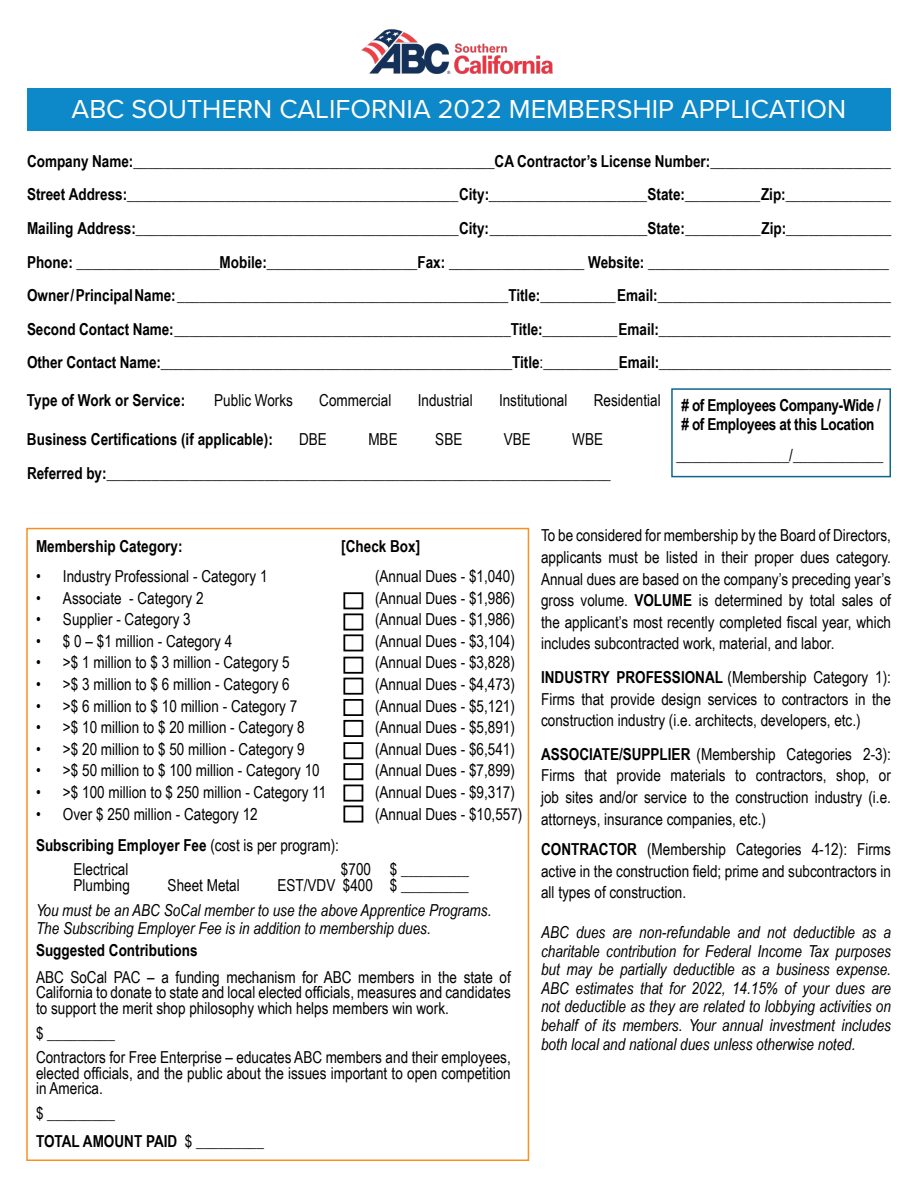
<style>
.page{position:relative;width:918px;height:1188px;background:#fff}
.page>*{position:absolute;margin:0;border:0;box-sizing:border-box;transform-origin:0 0}
.t1{font:27px "Proxima Nova";color:#fff}
.t2{font:16.5px/21.6px "Arial Narrow";color:#000}
.t3{font:italic 16.5px/18.6px "Arial Narrow";color:#000}
.t4{font:700 16.5px "Arial Narrow";color:#000}
.t5{font:700 16.5px/18.6px "Arial Narrow";letter-spacing:-.02em;color:#000}
.s1{font-weight:700}
</style>
<div class="page">
<img style="left:351px;top:29px;width:215px;height:60px">
<div style="left:343px;top:613px;width:20px;height:18px;border:2px solid #000"></div>
<div style="left:343px;top:657px;width:20px;height:17px;border:2px solid #000"></div>
<div style="left:343px;top:699px;width:20px;height:17px;border:2px solid #000"></div>
<div style="left:343px;top:742px;width:20px;height:17px;border:2px solid #000"></div>
<div style="left:343px;top:785px;width:20px;height:17px;border:2px solid #000"></div>
<div style="left:343px;top:592px;width:20px;height:17px;border:2px solid #000"></div>
<div style="left:343px;top:634px;width:20px;height:17px;border:2px solid #000"></div>
<div style="left:343px;top:678px;width:20px;height:17px;border:2px solid #000"></div>
<div style="left:343px;top:720px;width:20px;height:17px;border:2px solid #000"></div>
<div style="left:343px;top:763px;width:20px;height:17px;border:2px solid #000"></div>
<div style="left:343px;top:805px;width:20px;height:18px;border:2px solid #000"></div>
<div style="left:26px;top:528px;width:503px;height:633px;border:2px solid #f79022"></div>
<div style="left:27px;top:89px;width:864px;height:42px;background:#0d88c8"></div>
<div style="left:671px;top:388px;width:220px;height:89px;border:2px solid #0c668d"></div>
<h1 class="t1" style="left:72px;top:89px;width:776px">ABC SOUTHERN CALIFORNIA 2022 MEMBERSHIP APPLICATION</h1>
<p class="t2" style="left:27px;top:144px;width:866px;line-height:33.6px"><span class="s1">Company Name:</span>________________________________________________<span class="s1">CA Contractor’s License Number:</span>________________________ <span class="s1">Street Address:</span>____________________________________________ <span class="s1">City:</span>_____________________ <span class="s1">State:</span>__________ <span class="s1">Zip:</span>______________ <span class="s1">Mailing Address:</span>___________________________________________ <span class="s1">City:</span> _____________________<span class="s1">State:</span> __________ <span class="s1">Zip:</span>______________ <span class="s1">Phone:</span> ___________________<span class="s1">Mobile:</span>____________________<span class="s1">Fax:</span> __________________ <span class="s1">Website:</span> ________________________________ <span class="s1">Owner/Principal Name:</span> ____________________________________________<span class="s1">Title:</span>__________ <span class="s1">Email:</span>_______________________________ <span class="s1">Second Contact Name:</span> _____________________________________________<span class="s1">Title:</span>__________ <span class="s1">Email:</span>_______________________________ <span class="s1">Other Contact Name:</span>_______________________________________________<span class="s1">Title</span>:__________ <span class="s1">Email:</span>_______________________________</p>
<p class="t4" style="left:27px;top:388px;width:160px">Type of Work or Service:</p>
<p class="t2" style="left:214px;top:389px;width:80px">Public Works</p>
<p class="t2" style="left:319px;top:389px;width:74px">Commercial</p>
<p class="t2" style="left:418px;top:389px;width:56px">Industrial</p>
<p class="t2" style="left:499px;top:389px;width:70px">Institutional</p>
<p class="t2" style="left:594px;top:389px;width:68px">Residential</p>
<p class="t4" style="left:27px;top:426px;width:247px">Business Certifications (if applicable):</p>
<p class="t2" style="left:299px;top:427px;width:29px">DBE</p>
<p class="t2" style="left:368px;top:427px;width:31px">MBE</p>
<p class="t2" style="left:435px;top:427px;width:29px">SBE</p>
<p class="t2" style="left:504px;top:427px;width:29px">VBE</p>
<p class="t2" style="left:572px;top:427px;width:32px">WBE</p>
<p class="t2" style="left:27px;top:462px;width:585px"><span class="s1">Referred by:</span>___________________________________________________________________</p>
<p class="t5" style="left:681px;top:395px;width:201px"># of Employees Company-Wide / # of Employees at this Location</p>
<p class="t2" style="left:676px;top:444px;width:208px">_______________/____________</p>
<p class="t4" style="left:36px;top:534px;width:148px">Membership Category:</p>
<p class="t4" style="left:341px;top:534px;width:80px">[Check Box]</p>
<p class="t2" style="left:36px;top:565px;width:233px">• Industry Professional - Category 1</p>
<p class="t2" style="left:375px;top:565px;width:141px">(Annual Dues - $1,040)</p>
<p class="t2" style="left:36px;top:586px;width:169px">• Associate - Category 2</p>
<p class="t2" style="left:375px;top:586px;width:141px">(Annual Dues - $1,986)</p>
<p class="t2" style="left:36px;top:608px;width:156px">• Supplier - Category 3</p>
<p class="t2" style="left:375px;top:608px;width:141px">(Annual Dues - $1,986)</p>
<p class="t2" style="left:36px;top:630px;width:198px">• $ 0 – $1 million - Category 4</p>
<p class="t2" style="left:375px;top:630px;width:141px">(Annual Dues - $3,104)</p>
<p class="t2" style="left:36px;top:651px;width:255px">• &gt;$ 1 million to $ 3 million - Category 5</p>
<p class="t2" style="left:375px;top:651px;width:141px">(Annual Dues - $3,828)</p>
<p class="t2" style="left:36px;top:673px;width:255px">• &gt;$ 3 million to $ 6 million - Category 6</p>
<p class="t2" style="left:375px;top:673px;width:141px">(Annual Dues - $4,473)</p>
<p class="t2" style="left:36px;top:694px;width:263px">• &gt;$ 6 million to $ 10 million - Category 7</p>
<p class="t2" style="left:375px;top:694px;width:141px">(Annual Dues - $5,121)</p>
<p class="t2" style="left:36px;top:716px;width:270px">• &gt;$ 10 million to $ 20 million - Category 8</p>
<p class="t2" style="left:375px;top:716px;width:141px">(Annual Dues - $5,891)</p>
<p class="t2" style="left:36px;top:738px;width:270px">• &gt;$ 20 million to $ 50 million - Category 9</p>
<p class="t2" style="left:375px;top:738px;width:141px">(Annual Dues - $6,541)</p>
<p class="t2" style="left:36px;top:759px;width:285px">• &gt;$ 50 million to $ 100 million - Category 10</p>
<p class="t2" style="left:375px;top:759px;width:141px">(Annual Dues - $7,899)</p>
<p class="t2" style="left:36px;top:781px;width:292px">• &gt;$ 100 million to $ 250 million - Category 11</p>
<p class="t2" style="left:375px;top:781px;width:141px">(Annual Dues - $9,317)</p>
<p class="t2" style="left:36px;top:802px;width:223px">• Over $ 250 million - Category 12</p>
<p class="t2" style="left:375px;top:802px;width:149px">(Annual Dues - $10,557)</p>
<p class="t2" style="left:74px;top:832px;width:267px;line-height:24.6px;text-indent:-38px"><span class="s1">Subscribing Employer Fee</span> (cost is per program):<br>Electrical</p>
<p class="t2" style="left:341px;top:858px;width:129px">$700 $ _________</p>
<p class="t2" style="left:74px;top:874px;width:58px">Plumbing</p>
<p class="t2" style="left:168px;top:874px;width:74px">Sheet Metal</p>
<p class="t2" style="left:277px;top:874px;width:193px">EST/VDV $400 $ _________</p>
<p class="t3" style="left:36px;top:900px;width:457px">You must be an ABC SoCal member to use the above Apprentice Programs.<br>The Subscribing Employer Fee is in addition to membership dues.</p>
<p class="t4" style="left:36px;top:938px;width:163px">Suggested Contributions</p>
<p class="t2" style="left:36px;top:969px;width:476px;line-height:15.6px;text-align:justify">ABC SoCal PAC – a funding mechanism for ABC members in the state of California to donate to state and local elected officials, measures and candidates to support the merit shop philosophy which helps members win work.</p>
<p class="t2" style="left:36px;top:1020px;width:476px;line-height:24.6px">$ _________<br>Contractors for Free Enterprise – educates ABC members and their employees,</p>
<p class="t2" style="left:36px;top:1064px;width:476px;line-height:15.6px">elected officials, and the public about the issues important to open competition in America.</p>
<p class="t2" style="left:36px;top:1099px;width:229px;line-height:27.6px">$ _________<br><span class="s1">TOTAL AMOUNT PAID</span> $ _________</p>
<p class="t2" style="left:541px;top:524px;width:351px;text-align:justify">To be considered for membership by the Board of Directors, applicants must be listed in their proper dues category.<br>Annual dues are based on the company’s preceding year’s gross volume. <span class="s1">VOLUME</span> is determined by total sales of the applicant’s most recently completed fiscal year, which includes subcontracted work, material, and labor.</p>
<p class="t2" style="left:541px;top:666px;width:351px;text-align:justify"><span class="s1">INDUSTRY PROFESSIONAL</span> (Membership Category 1):<br>Firms that provide design services to contractors in the construction industry (i.e. architects, developers, etc.)</p>
<p class="t2" style="left:541px;top:743px;width:351px;text-align:justify"><span class="s1">ASSOCIATE/SUPPLIER</span> (Membership Categories 2-3):<br>Firms that provide materials to contractors, shop, or job sites and/or service to the construction industry (i.e. attorneys, insurance companies, etc.)</p>
<p class="t2" style="left:541px;top:838px;width:351px;text-align:justify"><span class="s1">CONTRACTOR</span> (Membership Categories 4-12): Firms active in the construction field; prime and subcontractors in all types of construction.</p>
<p class="t3" style="left:541px;top:923px;width:351px;text-align:justify">ABC dues are non-refundable and not deductible as a charitable contribution for Federal Income Tax purposes but may be partially deductible as a business expense.<br>ABC estimates that for 2022, 14.15% of your dues are not deductible as they are related to lobbying activities on behalf of its members. Your annual investment includes both local and national dues unless otherwise noted.</p>
</div>
